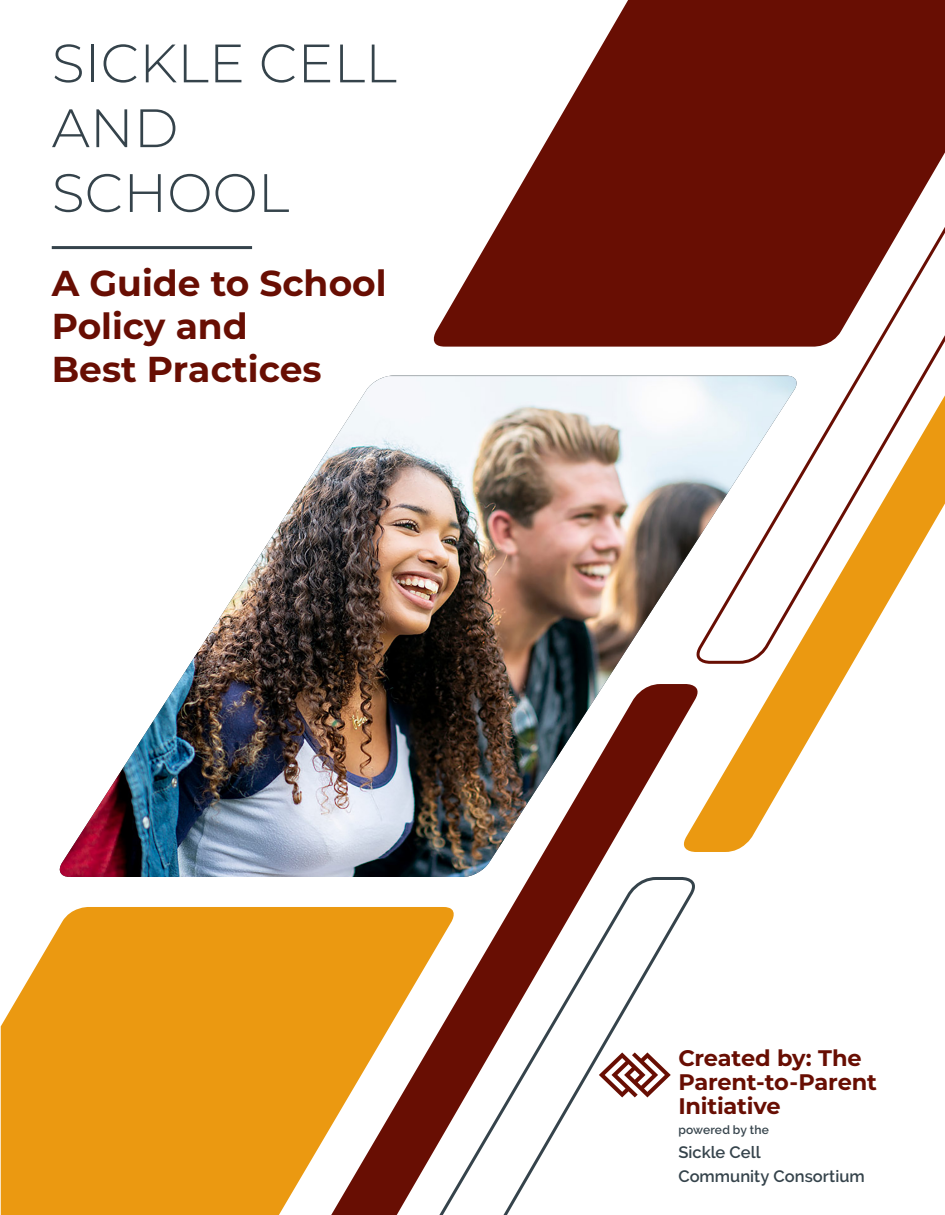
<style>
.page{position:relative;width:945px;height:1215px;background:#fff}
.page>*{position:absolute;margin:0;border:0;box-sizing:border-box;transform-origin:0 0}
.t1{font:300 54px "Montserrat";color:#35434b}
.t2{font:700 36px "Montserrat";color:#680e03}
.Paragraph_Style_1{font:700 22.5px/24px "Montserrat";letter-spacing:-.01em;color:#680e03}
.Paragraph_Style_1-2{font:600 16.5px "Raleway";color:#35434b}
.Paragraph_Style_1-3{font:600 12px "Raleway";letter-spacing:.01em;color:#35434b}
</style>
<div class="page">
<svg style="left:460px;top:877px;width:235px;height:338px"></svg>
<svg style="left:1px;top:907px;width:459px;height:308px;background:#e39d33"></svg>
<svg style="left:677px;top:347px;width:268px;height:409px"></svg>
<svg style="left:433px;top:0;width:512px;height:347px;fill:#680e03"></svg>
<hr style="left:52px;top:246px;width:200px;height:3px;background:#35434b">
<img style="left:59px;top:376px;width:740px;height:501px">
<svg style="left:599px;top:1052px;width:72px;height:45px"></svg>
<p class="t1" style="left:52px;top:27px;width:347px">SICKLE CELL</p>
<p class="t1" style="left:52px;top:91px;width:128px">AND</p>
<p class="t1" style="left:52px;top:156px;width:239px">SCHOOL</p>
<p class="t2" style="left:52px;top:257px;width:336px">A Guide to School</p>
<p class="t2" style="left:52px;top:300px;width:198px">Policy and</p>
<p class="t2" style="left:52px;top:343px;width:271px">Best Practices</p>
<p class="Paragraph_Style_1" style="left:678px;top:1044px;width:200px">Created by: The<br>Parent-to-Parent<br>Initiative</p>
<p class="Paragraph_Style_1-3" style="left:678px;top:1123px;width:92px">powered by the</p>
<p class="Paragraph_Style_1-2" style="left:678px;top:1143px;width:84px">Sickle Cell</p>
<p class="Paragraph_Style_1-2" style="left:678px;top:1167px;width:188px">Community Consortium</p>
</div>
